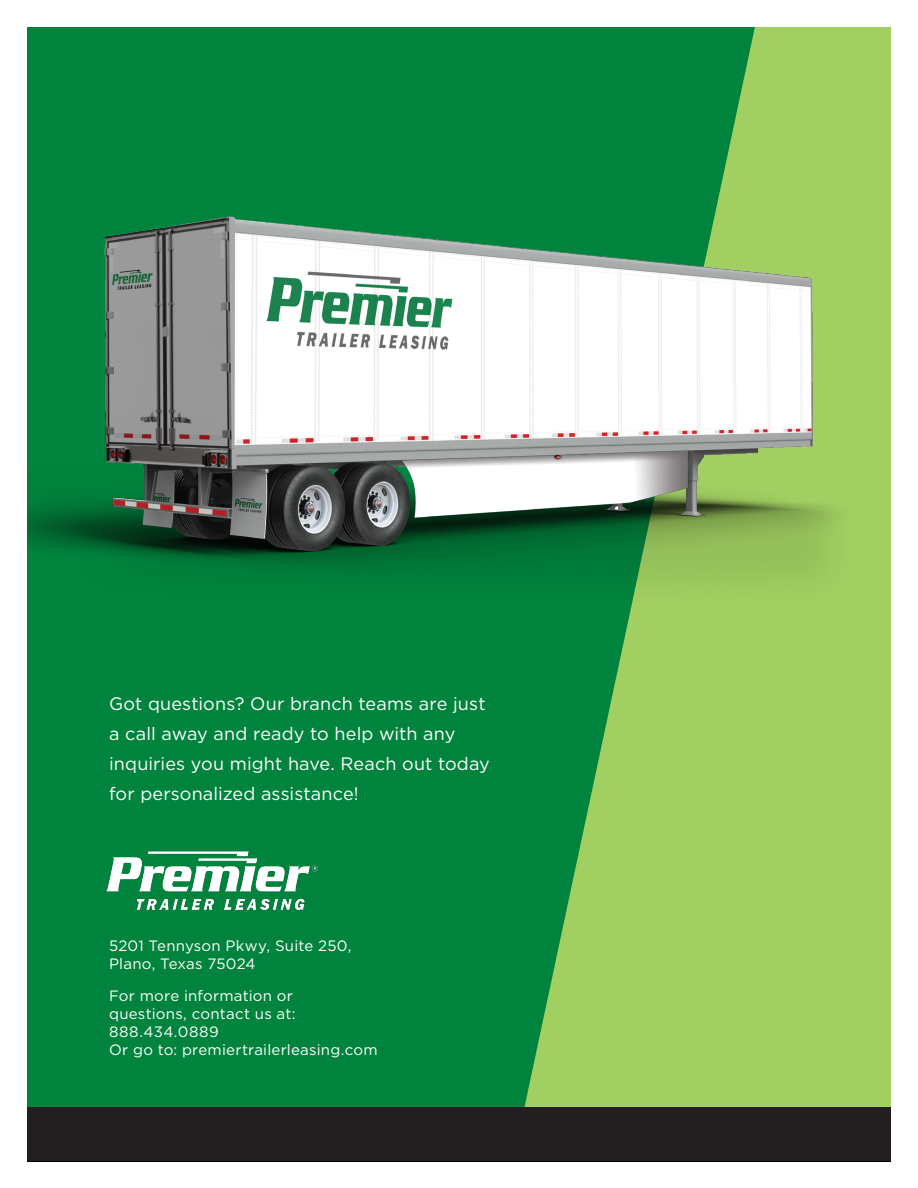
<style>
.page{position:relative;width:918px;height:1188px;background:#fff}
.page>*{position:absolute;margin:0;border:0;box-sizing:border-box;transform-origin:0 0}
.t1{font:18px/30px "Gotham";letter-spacing:.005em;color:#fff}
.t2{font:15px/18px "Gotham";letter-spacing:.015em;color:#fff}
.t3{font:15px "Gotham";letter-spacing:.035em;color:#fff}
</style>
<div class="page">
<div style="left:27px;top:1147px;width:864px;height:15px;background:#040503"></div>
<div style="left:27px;top:27px;width:864px;height:1134px;background:#00843d"></div>
<svg style="left:524px;top:27px;width:367px;height:1080px;fill:#a1cf61"></svg>
<img style="left:106px;top:851px;width:212px;height:59px">
<div style="left:27px;top:1107px;width:864px;height:54px;background:#231f20"></div>
<img style="left:27px;top:176px;width:833px;height:433px">
<p class="t1" style="left:109px;top:688px;width:382px">Got questions? Our branch teams are just a call away and ready to help with any inquiries you might have. Reach out today for personalized assistance!</p>
<p class="t2" style="left:109px;top:937px;width:244px">5201 Tennyson Pkwy, Suite 250,<br>Plano, Texas 75024</p>
<p class="t2" style="left:109px;top:986px;width:188px">For more information or questions, contact us at:</p>
<p class="t3" style="left:109px;top:1022px;width:111px">888.434.0889</p>
<p class="t2" style="left:109px;top:1040px;width:270px">Or go to: premiertrailerleasing.com</p>
</div>
